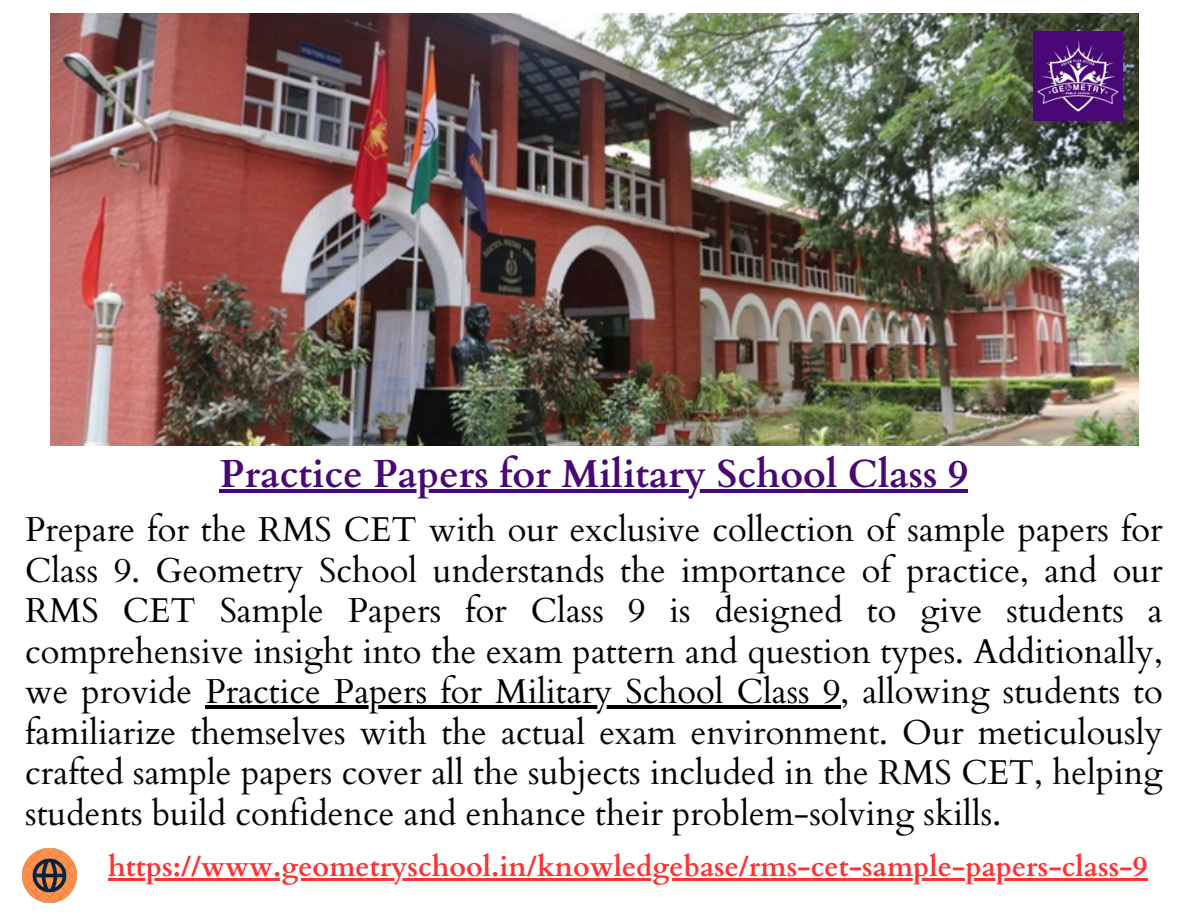
<style>
.page{position:relative;width:1188px;height:918px;background:#fff}
.page>*{position:absolute;margin:0;border:0;box-sizing:border-box;transform-origin:0 0}
.t1{font:700 39px "Cardo";color:#490875}
.t2{font:34.5px/40.5px "Cardo";color:#000;text-align:justify}
.t3{font:700 28.5px "Cardo";color:#ff3131}
</style>
<div class="page">
<img style="left:50px;top:13px;width:1088px;height:432px">
<hr style="left:220px;top:489px;width:748px;height:3px;background:#490875">
<hr style="left:205px;top:705px;width:636px;height:4px;background:#000">
<img style="left:1033px;top:32px;width:89px;height:88px">
<img style="left:22px;top:849px;width:54px;height:54px">
<hr style="left:108px;top:878px;width:1039px;height:3px;background:#ff3131">
<p class="t1" style="left:220px;top:448px;width:750px">Practice Papers for Military School Class 9</p>
<h1 class="t2" style="left:25px;top:510px;width:1139px">Prepare for the RMS CET with our exclusive collection of sample papers for Class 9. Geometry School understands the importance of practice, and our RMS CET Sample Papers for Class 9 is designed to give students a comprehensive insight into the exam pattern and question types. Additionally, we provide Practice Papers for Military School Class 9, allowing students to</h1>
<h2 class="t2" style="left:25px;top:712px;width:1139px">familiarize themselves with the actual exam environment. Our meticulously crafted sample papers cover all the subjects included in the RMS CET, helping students build confidence and enhance their problem-solving skills.</h2>
<p class="t3" style="left:108px;top:848px;width:1041px">https://www.geometryschool.in/knowledgebase/rms-cet-sample-papers-class-9</p>
</div>
